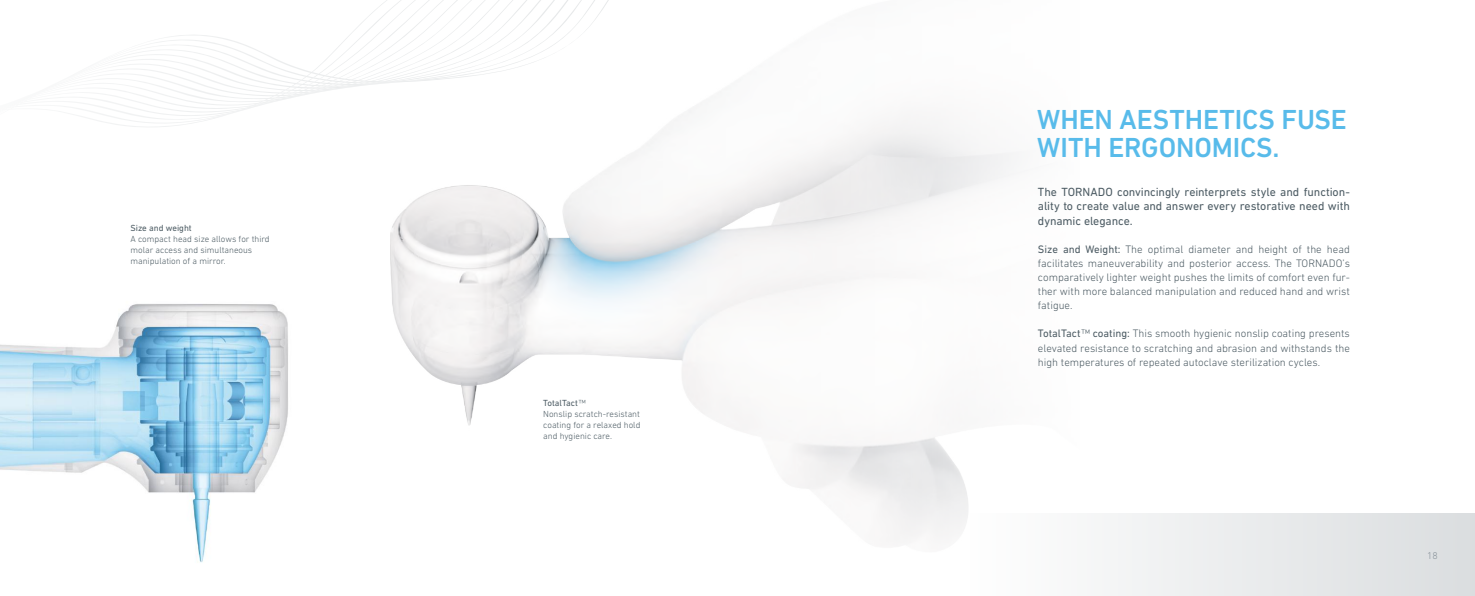
<style>
.page{position:relative;width:1475px;height:596px;background:#fff}
.page>*{position:absolute;margin:0;border:0;box-sizing:border-box;transform-origin:0 0}
.t1{font:500 28px/28px "DIN Next LT Pro";letter-spacing:-.005em;color:#58bbea}
.t2{font:12px/14.5px "DIN Next LT Pro";letter-spacing:-.01em;color:#4d5c64;text-align:justify}
.t3{font:300 11px/14px "DIN Next LT Pro";color:#4d5c64;text-align:justify}
.t4{font:300 10px "DIN Next LT Pro";color:#879198}
.t5{font:300 9px/11px "DIN Next LT Pro";color:#4d5c64}
.t6{font:9px "DIN Next LT Pro";color:#4d5c64}
.s1{font-weight:400}
</style>
<div class="page">
<div style="left:969px;top:513px;width:505px;height:82px;background:linear-gradient(to bottom,#e8eaeb,#e8eaeb)"></div>
<svg style="left:60px;top:0;width:330px;height:127px"></svg>
<img style="left:0;top:304px;width:288px;height:259px">
<img style="left:390px;top:0;width:689px;height:595px">
<p class="t6" style="left:130px;top:223px;width:63px">Size and weight</p>
<p class="t5" style="left:130px;top:233px;width:141px">A compact head size allows for third molar access and simultaneous manipulation of a mirror.</p>
<p class="t5" style="left:543px;top:396px;width:99px"><span class="s1">TotalTact</span>™<br>Nonslip scratch-resistant coating for a relaxed hold and hygienic care.</p>
<h1 class="t1" style="left:1037px;top:105px;width:311px">WHEN AESTHETICS FUSE<br>WITH ERGONOMICS.</h1>
<p class="t2" style="left:1037px;top:185px;width:313px">The TORNADO convincingly reinterprets style and function&shy;ality to create value and answer every restorative need with dynamic elegance.</p>
<p class="t3" style="left:1037px;top:242px;width:313px"><span class="s1">Size and Weight:</span> The optimal diameter and height of the head facilitates maneuverability and posterior access. The TORNADO’s comparatively lighter weight pushes the limits of comfort even fur&shy;ther with more balanced manipulation and reduced hand and wrist fatigue.</p>
<p class="t3" style="left:1037px;top:326px;width:313px"><span class="s1">TotalTact</span>™ <span class="s1">coating:</span> This smooth hygienic nonslip coating presents elevated resistance to scratching and abrasion and withstands the high temperatures of repeated autoclave sterilization cycles.</p>
<p class="t4" style="left:1426px;top:549px;width:12px">18</p>
</div>
